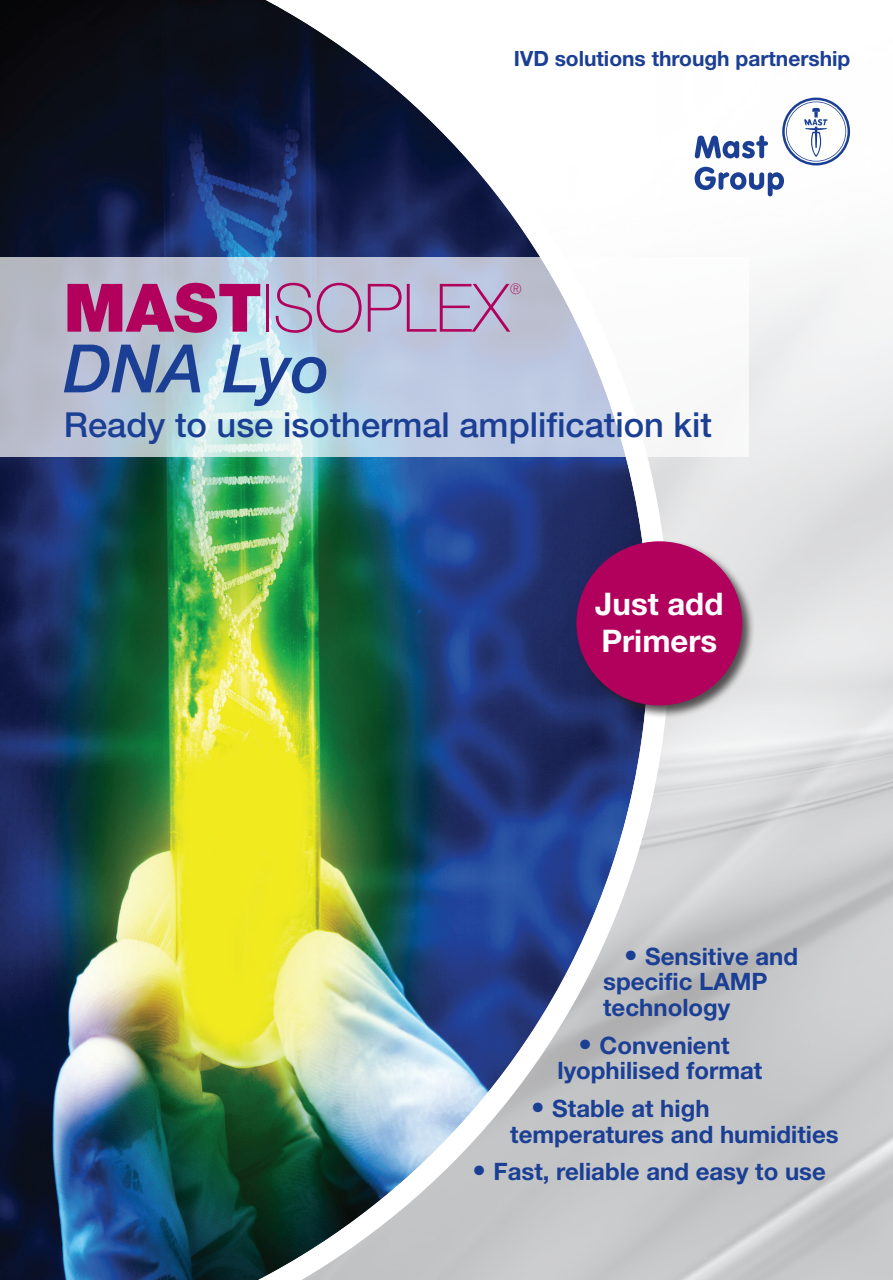
<style>
.page{position:relative;width:893px;height:1280px;background:#fff}
.page>*{position:absolute;margin:0;border:0;box-sizing:border-box;transform-origin:0 0}
.t1{font:100 66.9px/60.8px "Helvetica Neue";color:#b1015c}
.t2{font:500 34.5px "Helvetica Neue LT Std";color:#1b3f94}
.t3{font:700 31.2px/37.3px "Helvetica Neue LT Std";color:#fff}
.t4{font:700 24px/25.5px "Helvetica Neue LT Std";color:#1b3f94}
.t5{font:700 21px "Helvetica Neue LT Std";color:#1b3f94}
.t6{font:100 14.55px "Helvetica Neue";color:#b1015c}
.s1{font-weight:900}
.s2{font-weight:500;font-style:italic;color:#1b3f94}
.s3{font-size:27px}
</style>
<div class="page">
<img style="left:670px;top:97px;width:223px;height:1183px">
<img style="left:0;top:0;width:670px;height:1280px">
<svg style="left:782px;top:98px;width:68px;height:67px"></svg>
<svg style="left:785px;top:100px;width:62px;height:63px"></svg>
<svg style="left:786px;top:102px;width:60px;height:60px"></svg>
<div style="left:787px;top:102px;width:58px;height:59px;background:#fff;border-radius:50%"></div>
<svg style="left:804px;top:108px;width:24px;height:49px"></svg>
<svg style="left:695px;top:135px;width:73px;height:23px"></svg>
<svg style="left:695px;top:167px;width:89px;height:29px"></svg>
<svg style="left:0;top:258px;width:748px;height:199px"></svg>
<div style="left:574px;top:540px;width:181px;height:179px;background:#231f20;opacity:.75"></div>
<div style="left:576px;top:541px;width:166px;height:164px;background:#b1015c;border-radius:50%"></div>
<p class="t5" style="left:514px;top:46px;width:338px">IVD solutions through partnership</p>
<h1 class="t1" style="left:64px;top:277px;width:447px"><span class="s1">MAST</span>ISOPLEX<br><span class="s2">DNA Lyo</span></h1>
<p class="t6" style="left:510px;top:281px;width:13px">®</p>
<h2 class="t2" style="left:64px;top:404px;width:650px">Ready to use isothermal amplification kit</h2>
<h3 class="t3" style="left:595px;top:584px;width:130px">Just add<br>Primers</h3>
<p class="t4" style="left:603px;top:943px;width:196px;text-indent:21px"><span class="s3">•</span> Sensitive and specific LAMP technology</p>
<p class="t4" style="left:558px;top:1032px;width:206px;text-align:center"><span class="s3">•</span> Convenient lyophilised format</p>
<p class="t4" style="left:510px;top:1095px;width:330px;text-indent:21px"><span class="s3">•</span> Stable at high temperatures and humidities</p>
<p class="t4" style="left:472px;top:1158px;width:355px"><span class="s3">•</span> Fast, reliable and easy to use</p>
</div>
